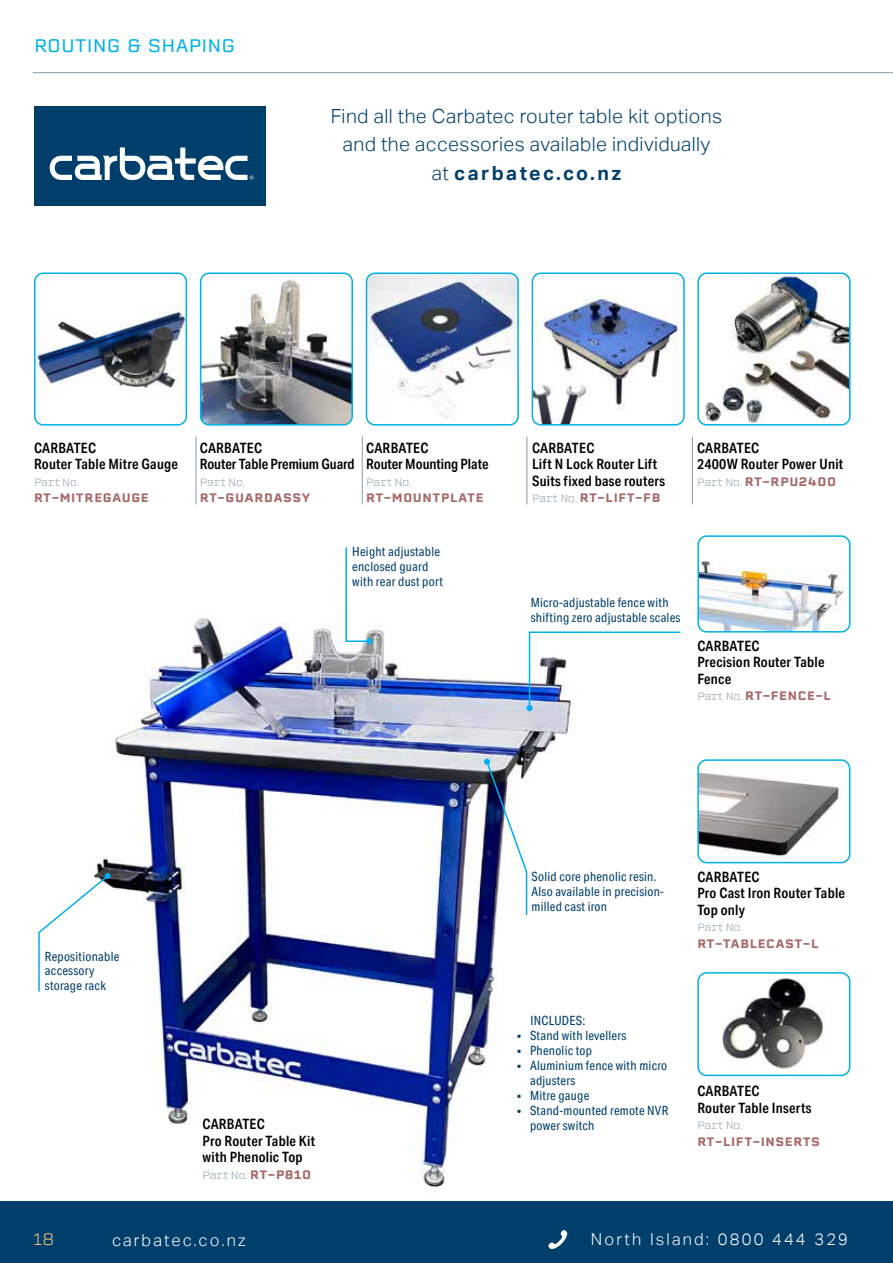
<style>
.page{position:relative;width:893px;height:1263px;background:#fff}
.page>*{position:absolute;margin:0;border:0;box-sizing:border-box;transform-origin:0 0}
.t1{font:300 19.5px/28.5px "Aktiv Grotesk";letter-spacing:.02em;color:#003e6b;text-align:center}
.t2{font:18px "Erbaum";color:#00b1e5}
.t3{font:300 16.5px "Aktiv Grotesk";letter-spacing:.13em;color:#fff}
.t4{font:300 16.5px "Erbaum";color:#feca7a}
.t5{font:600 14.25px/16.5px "Aktiv Grotesk Cd";letter-spacing:.02em;color:#000}
.t6{font:600 14.25px/16.5px "Aktiv Grotesk Cd";color:#000}
.t7{font:12.75px/15px "Aktiv Grotesk Cd";letter-spacing:.02em;color:#003e6b}
.t8{font:500 12px "Erbaum";letter-spacing:.05em;color:#a86969}
.t9{font:500 12px "Erbaum";letter-spacing:.03em;color:#a86969}
.t10{font:300 10.5px "Erbaum";letter-spacing:-.05em;color:#899eaa}
.s1{font-weight:700}
.s2{font-weight:300;font-size:10.5px;color:#899eaa}
.s3{font-weight:500;font-size:12px;color:#a86969}
</style>
<div class="page">
<hr style="left:33px;top:72px;width:860px;height:1px;background:#899eaa">
<div style="left:0;top:1202px;width:893px;height:61px;background:#003e6b"></div>
<svg style="left:548px;top:1230px;width:20px;height:19px"></svg>
<img style="left:96px;top:618px;width:476px;height:570px">
<img style="left:700px;top:275px;width:148px;height:148px">
<div style="left:697px;top:272px;width:154px;height:154px;border:2px solid #00b1e5;border-radius:9px"></div>
<img style="left:698px;top:538px;width:146px;height:94px">
<div style="left:697px;top:535px;width:154px;height:97px;border:2px solid #00b1e5;border-radius:9px"></div>
<img style="left:698px;top:760px;width:152px;height:103px">
<div style="left:697px;top:759px;width:153px;height:104px;border:2px solid #00b1e5;border-radius:9px"></div>
<img style="left:37px;top:275px;width:147px;height:148px">
<div style="left:34px;top:272px;width:153px;height:154px;border:2px solid #00b1e5;border-radius:9px"></div>
<img style="left:203px;top:275px;width:147px;height:148px">
<div style="left:200px;top:272px;width:153px;height:154px;border:2px solid #00b1e5;border-radius:9px"></div>
<img style="left:366px;top:275px;width:150px;height:148px">
<div style="left:366px;top:272px;width:153px;height:154px;border:2px solid #00b1e5;border-radius:9px"></div>
<img style="left:532px;top:275px;width:150px;height:150px">
<div style="left:532px;top:272px;width:153px;height:154px;border:2px solid #00b1e5;border-radius:9px"></div>
<img style="left:721px;top:978px;width:103px;height:91px">
<div style="left:697px;top:972px;width:153px;height:104px;border:2px solid #00b1e5;border-radius:9px"></div>
<div style="left:34px;top:106px;width:232px;height:100px;background:#003e6b"></div>
<svg style="left:50px;top:147px;width:204px;height:33px"></svg>
<hr style="left:692px;top:436px;width:1px;height:68px;background:#899eaa">
<hr style="left:526px;top:436px;width:1px;height:68px;background:#899eaa">
<hr style="left:362px;top:436px;width:1px;height:68px;background:#899eaa">
<hr style="left:196px;top:436px;width:1px;height:68px;background:#899eaa">
<svg style="left:526px;top:631px;width:155px;height:80px"></svg>
<svg style="left:345px;top:547px;width:27px;height:97px"></svg>
<svg style="left:38px;top:873px;width:73px;height:120px"></svg>
<img style="left:484px;top:759px;width:44px;height:157px">
<h2 class="t2" style="left:34px;top:33px;width:203px">ROUTING &amp; SHAPING</h2>
<h1 class="t1" style="left:331px;top:102px;width:393px">Find all the Carbatec router table kit options and the accessories available individually<br>at <span class="s1">carbatec.co.nz</span></h1>
<p class="t5" style="left:34px;top:440px;width:145px">CARBATEC<br>Router Table Mitre Gauge</p>
<p class="t10" style="left:34px;top:475px;width:47px">Part No.</p>
<p class="t8" style="left:34px;top:489px;width:116px">RT-MITREGAUGE</p>
<p class="t6" style="left:200px;top:440px;width:156px">CARBATEC<br>Router Table Premium Guard</p>
<p class="t10" style="left:200px;top:475px;width:47px">Part No.</p>
<p class="t9" style="left:200px;top:489px;width:112px">RT-GUARDASSY</p>
<p class="t6" style="left:366px;top:440px;width:124px">CARBATEC<br>Router Mounting Plate</p>
<p class="t10" style="left:366px;top:475px;width:47px">Part No.</p>
<p class="t8" style="left:366px;top:489px;width:119px">RT-MOUNTPLATE</p>
<p class="t7" style="left:352px;top:544px;width:92px">Height adjustable enclosed guard with rear dust port</p>
<p class="t5" style="left:532px;top:440px;width:134px">CARBATEC<br>Lift N Lock Router Lift<br>Suits fixed base routers</p>
<p class="t8" style="left:532px;top:489px;width:130px"><span class="s2">Part No.</span> RT-LIFT-FB</p>
<p class="t5" style="left:697px;top:440px;width:148px">CARBATEC<br>2400W Router Power Unit</p>
<p class="t8" style="left:697px;top:473px;width:141px"><span class="s2">Part No.</span> RT-RPU2400</p>
<p class="t7" style="left:531px;top:595px;width:151px">Micro-adjustable fence with shifting zero adjustable scales</p>
<p class="t5" style="left:697px;top:638px;width:129px">CARBATEC<br>Precision Router Table<br>Fence</p>
<p class="t8" style="left:697px;top:687px;width:135px"><span class="s2">Part No.</span> RT-FENCE-L</p>
<p class="t7" style="left:45px;top:948px;width:76px">Repositionable accessory storage rack</p>
<p class="t5" style="left:202px;top:1116px;width:114px">CARBATEC<br>Pro Router Table Kit with Phenolic Top</p>
<p class="t10" style="left:202px;top:1168px;width:110px">Part No. <span class="s3">RT-P810</span></p>
<p class="t7" style="left:532px;top:869px;width:134px">Solid core phenolic resin.<br>Also available in precision&shy;milled cast iron</p>
<p class="t7" style="left:530px;top:1013px;width:56px">INCLUDES:</p>
<p class="t7" style="left:517px;top:1028px;width:111px">• Stand with levellers</p>
<p class="t7" style="left:517px;top:1043px;width:76px">• Phenolic top</p>
<p class="t7" style="left:530px;top:1058px;width:139px;text-indent:-13px">• Aluminium fence with micro adjusters</p>
<p class="t7" style="left:517px;top:1088px;width:74px">• Mitre gauge</p>
<p class="t7" style="left:530px;top:1103px;width:140px;text-indent:-13px">• Stand-mounted remote NVR power switch</p>
<p class="t5" style="left:697px;top:869px;width:149px">CARBATEC<br>Pro Cast Iron Router Table<br>Top only</p>
<p class="t10" style="left:697px;top:921px;width:47px">Part No.</p>
<p class="t8" style="left:697px;top:935px;width:123px">RT-TABLECAST-L</p>
<p class="t5" style="left:697px;top:1083px;width:115px">CARBATEC<br>Router Table Inserts</p>
<p class="t10" style="left:697px;top:1119px;width:47px">Part No.</p>
<p class="t8" style="left:697px;top:1133px;width:124px">RT-LIFT-INSERTS</p>
<p class="t4" style="left:33px;top:1228px;width:23px">18</p>
<p class="t3" style="left:112px;top:1230px;width:135px">carbatec.co.nz</p>
<p class="t3" style="left:591px;top:1230px;width:259px">North Island: 0800 444 329</p>
</div>
